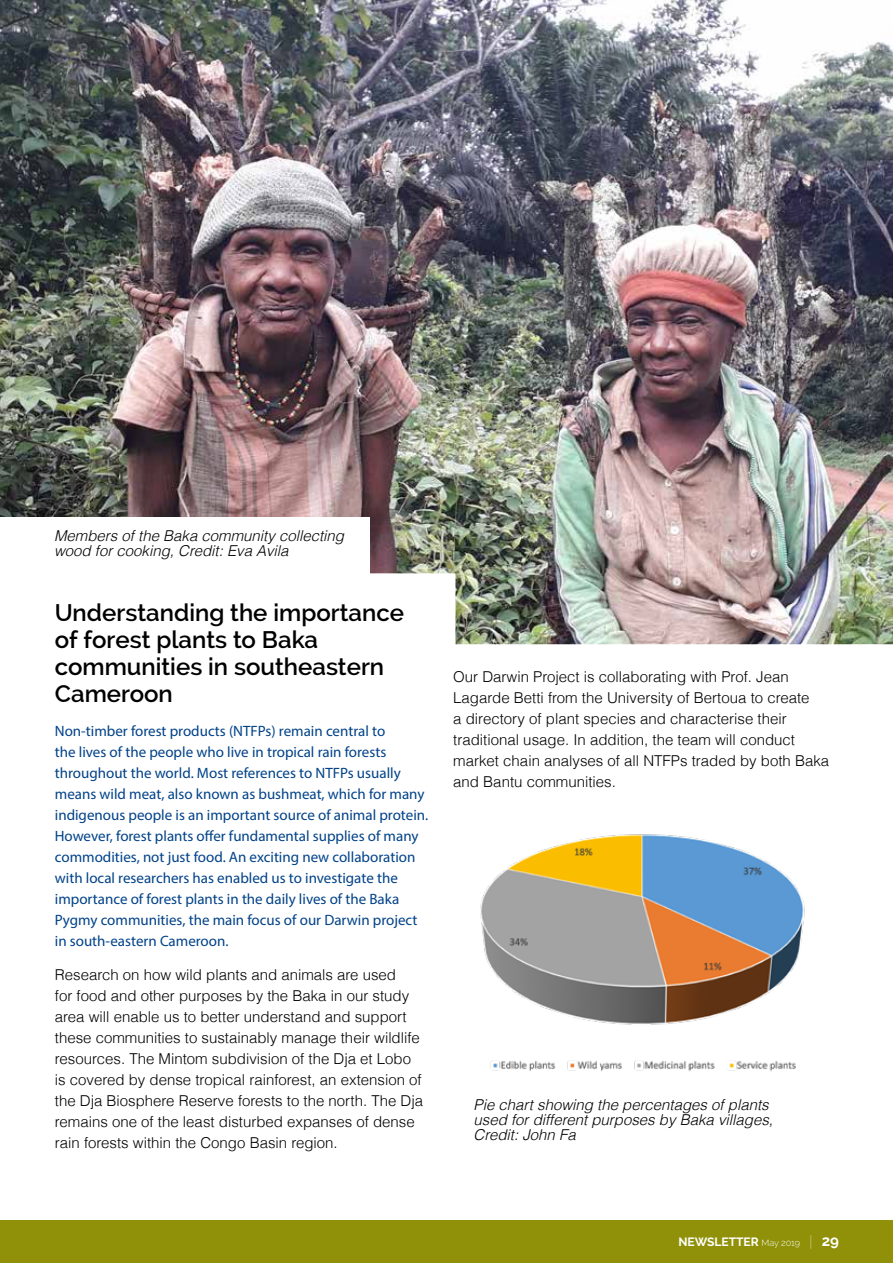
<style>
.page{position:relative;width:893px;height:1263px;background:#fff}
.page>*{position:absolute;margin:0;border:0;box-sizing:border-box;transform-origin:0 0}
.t1{font:600 24px/27px "Raleway";color:#000}
.t2{font:300 15px/21px "Helvetica";color:#000}
.t3{font:15px/21px "Myriad Pro";color:#004289}
.t4{font:italic 300 15px/15px "Helvetica";color:#000}
.t5{font:700 12px "Raleway";color:#fff}
.s1{font-weight:300;font-size:9px}
.s2{font-weight:100;font-size:15px}
.s3{font-size:15px}
</style>
<div class="page">
<div style="left:0;top:1220px;width:893px;height:43px;background:#909108"></div>
<img style="left:0;top:0;width:893px;height:644px">
<div style="left:0;top:518px;width:370px;height:57px;background:#fff"></div>
<img style="left:480px;top:834px;width:325px;height:238px">
<p class="t4" style="left:54px;top:528px;width:292px">Members of the Baka community collecting wood for cooking, Credit: Eva Avila</p>
<h1 class="t1" style="left:55px;top:599px;width:351px">Understanding the importance of forest plants to Baka communities in southeastern<br>Cameroon</h1>
<p class="t3" style="left:55px;top:720px;width:375px">Non-timber forest products (NTFPs) remain central to<br>the lives of the people who live in tropical rain forests throughout the world. Most references to NTFPs usually means wild meat, also known as bushmeat, which for many indigenous people is an important source of animal protein.<br>However, forest plants offer fundamental supplies of many commodities, not just food. An exciting new collaboration with local researchers has enabled us to investigate the importance of forest plants in the daily lives of the Baka Pygmy communities, the main focus of our Darwin project in south-eastern Cameroon.</p>
<p class="t2" style="left:55px;top:964px;width:370px">Research on how wild plants and animals are used<br>for food and other purposes by the Baka in our study area will enable us to better understand and support these communities to sustainably manage their wildlife resources. The Mintom subdivision of the Dja et Lobo is covered by dense tropical rainforest, an extension of the Dja Biosphere Reserve forests to the north. The Dja remains one of the least disturbed expanses of dense rain forests within the Congo Basin region.</p>
<p class="t2" style="left:453px;top:666px;width:377px">Our Darwin Project is collaborating with Prof. Jean Lagarde Betti from the University of Bertoua to create<br>a directory of plant species and characterise their traditional usage. In addition, the team will conduct market chain analyses of all NTFPs traded by both Baka and Bantu communities.</p>
<p class="t4" style="left:474px;top:1097px;width:301px">Pie chart showing the percentages of plants used for different purposes by Baka villages,<br>Credit: John Fa</p>
<p class="t5" style="left:678px;top:1235px;width:162px">NEWSLETTER <span class="s1">May 2019</span> <span class="s2">|</span> <span class="s3">29</span></p>
</div>
